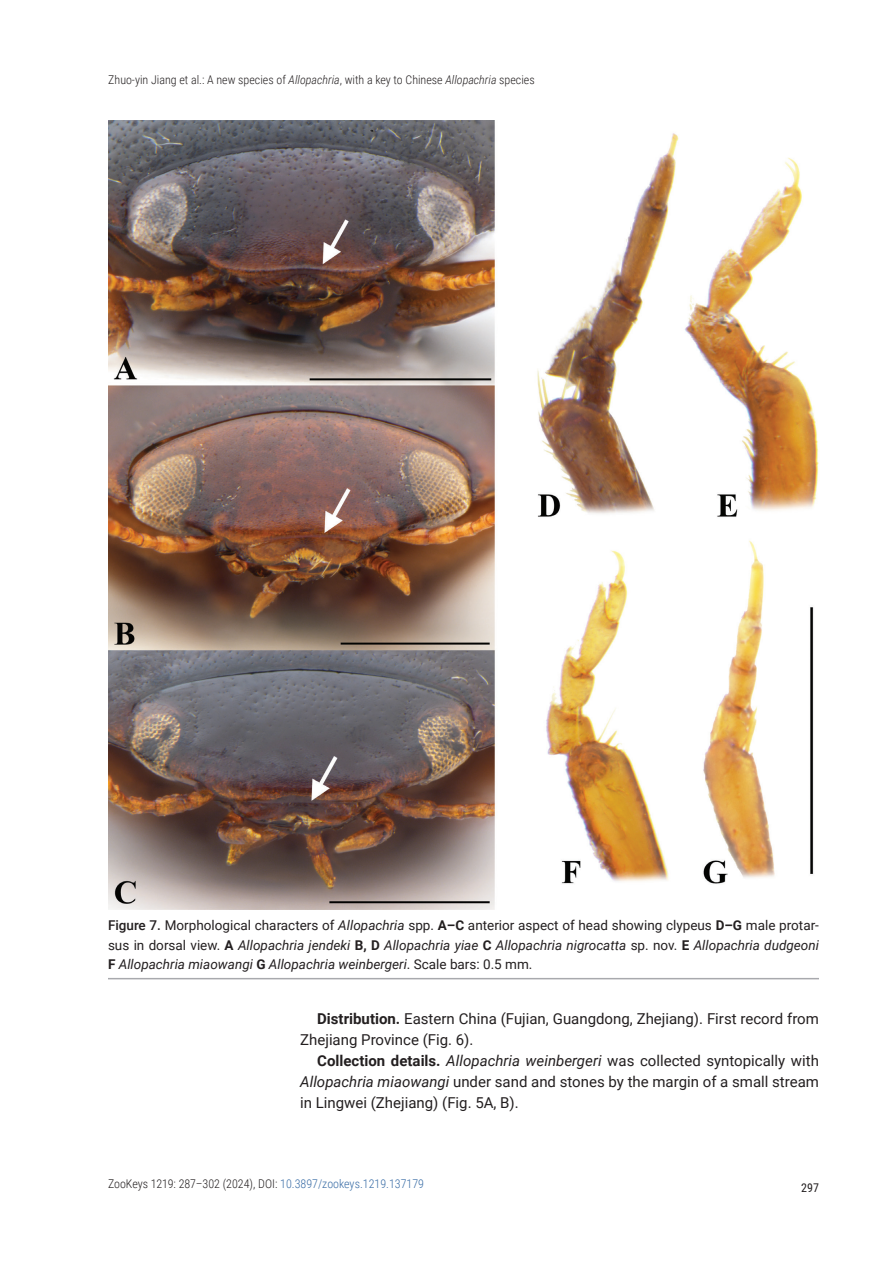
<style>
.page{position:relative;width:893px;height:1263px;background:#fff}
.page>*{position:absolute;margin:0;border:0;box-sizing:border-box;transform-origin:0 0}
.Body_text{font:15px/21px "Roboto";color:#231f20}
.FIG_-_Caption{font:italic 13.5px/19.8px "Roboto";color:#231f20;text-align:justify}
.t1{font:300 12px "Roboto Condensed";color:#231f20}
.t2{font:12px "Roboto Condensed";color:#231f20}
.s1{font-style:italic}
.s2{font-weight:500;font-style:normal}
.s3{font-style:normal}
.s4{font-weight:700;font-style:normal}
.s5{font-weight:700}
.s6{color:#376ba5}
</style>
<div class="page">
<hr style="left:108px;top:978px;width:711px;height:1px;background:#a8a9ad">
<img style="left:108px;top:121px;width:711px;height:788px">
<p class="t1" style="left:108px;top:71px;width:428px">Zhuo-yin Jiang et al.: A new species of <span class="s1">Allopachria</span>, with a key to Chinese <span class="s1">Allopachria</span> species</p>
<p class="FIG_-_Caption" style="left:108px;top:914px;width:712px"><span class="s2">Figure 7.</span> <span class="s3">Morphological characters of</span> Allopachria <span class="s3">spp.</span> <span class="s4">A–C</span> <span class="s3">anterior aspect of head showing clypeus</span> <span class="s4">D–G</span> <span class="s3">male protar&shy;sus in dorsal view.</span> <span class="s4">A</span> Allopachria jendeki <span class="s4">B, D</span> Allopachria yiae <span class="s4">C</span> Allopachria nigrocatta <span class="s3">sp. nov.</span> <span class="s4">E</span> Allopachria dudgeoni <span class="s4">F</span> Allopachria miaowangi <span class="s4">G</span> Allopachria weinbergeri<span class="s3">. Scale bars: 0.5 mm.</span></p>
<p class="Body_text" style="left:300px;top:1007px;width:520px;text-indent:17px"><span class="s5">Distribution.</span> Eastern China (Fujian, Guangdong, Zhejiang). First record from<br>Zhejiang Province (Fig. 6).</p>
<p class="Body_text" style="left:300px;top:1049px;width:520px;text-align:justify;text-indent:17px"><span class="s5">Collection details.</span> <span class="s1">Allopachria weinbergeri</span> was collected syntopically with <span class="s1">Allopachria miaowangi</span> under sand and stones by the margin of a small stream in Lingwei (Zhejiang) (Fig. 5A, B).</p>
<p class="t1" style="left:108px;top:1175px;width:318px">ZooKeys 1219: 287–302 (2024), DOI: <span class="s6">10.3897/zookeys.1219.137179</span></p>
<p class="t2" style="left:801px;top:1179px;width:19px">297</p>
</div>
